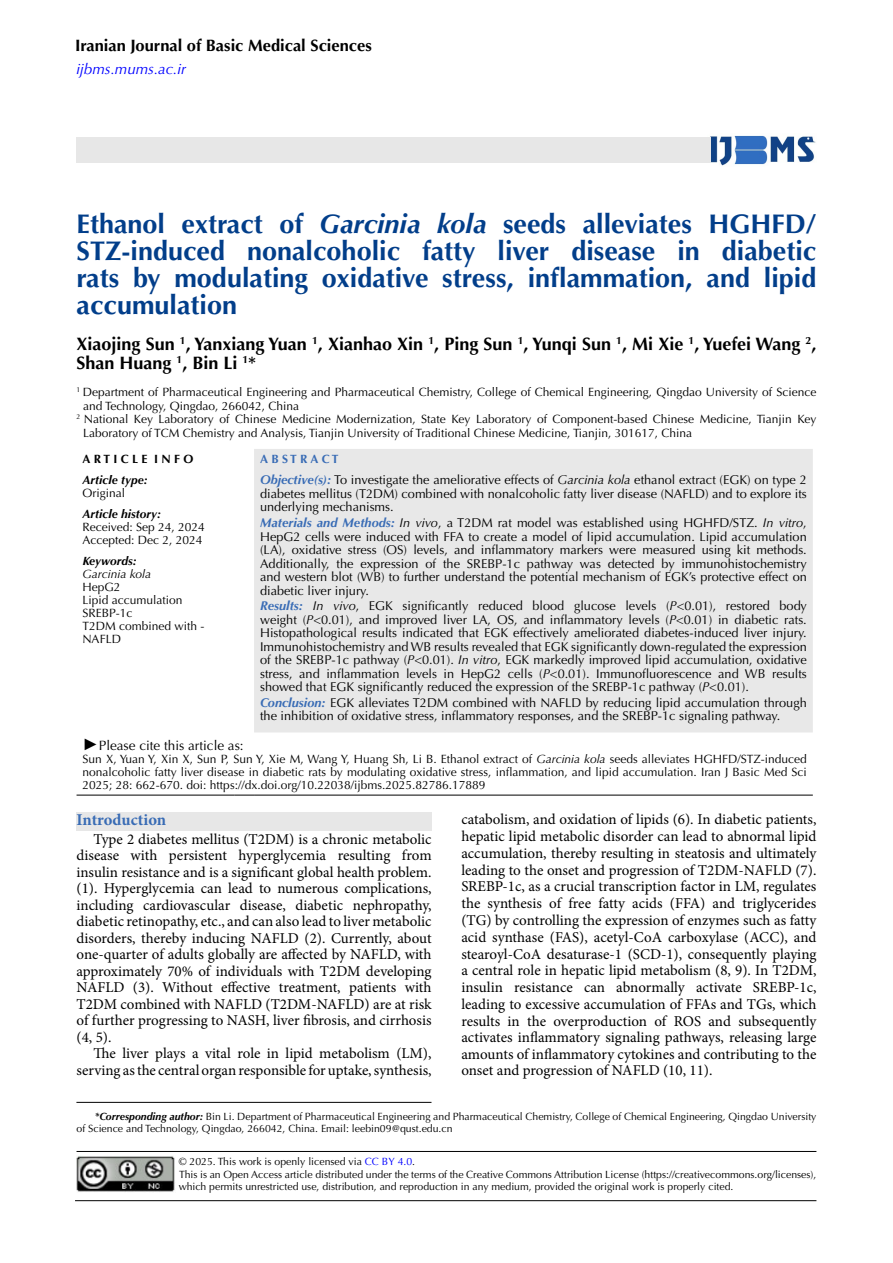
<style>
.page{position:relative;width:893px;height:1263px;background:#fff}
.page>*{position:absolute;margin:0;border:0;box-sizing:border-box;transform-origin:0 0}
.t1{font:700 27px/27px "Optima LT Std";color:#023e8a;text-align:justify}
.t2{font:700 18px/19.5px "Optima LT Std";color:#000}
.t3{font:700 16.5px "Optima LT Std";color:#000}
.t4{font:700 16.5px "Minion Pro";letter-spacing:-.005em;color:#396cb5}
.t5{font:15px/16.6px "Minion Pro";color:#000;text-align:justify}
.t6{font:italic 15px "Optima LT Std";color:#00f}
.t7{font:13.5px "Optima LT Std";color:#000}
.t8{font:12.75px/13.5px "Optima LT Std";color:#000;text-align:justify}
.t9{font:12px/13px "Optima LT Std";color:#000}
.t10{font:italic 700 12px "Optima LT Std";color:#000}
.t11{font:italic 12px "Optima LT Std";color:#000}
.t12{font:700 12px "Optima LT Std";color:#000}
.t13{font:700 12px "Optima LT Std";color:#396cb5}
.t14{font:10.5px/12.6px "Optima LT Std";color:#000}
.s1{font-style:italic}
.s2{font-weight:700;font-style:italic;color:#396cb5}
.s3{font-family:"Times New Roman";font-style:italic;font-size:16.5px}
.s4{font-weight:700;font-style:italic}
.s5{color:#00f}
</style>
<div class="page">
<hr style="left:77px;top:1151px;width:739px;height:1px;background:#000">
<div style="left:254px;top:449px;width:559px;height:283px;background:#e8e8e8"></div>
<hr style="left:77px;top:795px;width:158px;height:1px;background:#000">
<svg style="left:235px;top:795px;width:19px;height:1px"></svg>
<hr style="left:254px;top:795px;width:559px;height:1px;background:#000">
<div style="left:77px;top:812px;width:355px;height:18px;background:#e7e7e7"></div>
<img style="left:710px;top:135px;width:106px;height:31px">
<div style="left:77px;top:137px;width:634px;height:26px;background:#e7e7e7"></div>
<img style="left:77px;top:1156px;width:98px;height:36px">
<hr style="left:75px;top:1200px;width:741px;height:1px;background:#000">
<hr style="left:76px;top:1102px;width:355px;height:1px;background:#000">
<p class="t3" style="left:75px;top:36px;width:298px">Iranian Journal of Basic Medical Sciences</p>
<p class="t6" style="left:77px;top:61px;width:111px">ijbms.mums.ac.ir</p>
<h1 class="t1" style="left:77px;top:211px;width:741px">Ethanol extract of <span class="s1">Garcinia kola</span> seeds alleviates HGHFD/ STZ-induced nonalcoholic fatty liver disease in diabetic rats by modulating oxidative stress, inflammation, and lipid accumulation</h1>
<p class="t2" style="left:77px;top:334px;width:741px">Xiaojing Sun <sup>1</sup>, Yanxiang Yuan <sup>1</sup>, Xianhao Xin <sup>1</sup>, Ping Sun <sup>1</sup>, Yunqi Sun <sup>1</sup>, Mi Xie <sup>1</sup>, Yuefei Wang <sup>2</sup>,<br>Shan Huang <sup>1</sup>, Bin Li <sup>1</sup>*</p>
<p class="t9" style="left:77px;top:386px;width:741px"><sup>1</sup> Department of Pharmaceutical Engineering and Pharmaceutical Chemistry, College of Chemical Engineering, Qingdao University of Science</p>
<p class="t9" style="left:83px;top:399px;width:218px">and Technology, Qingdao, 266042, China</p>
<p class="t9" style="left:77px;top:413px;width:741px"><sup>2</sup> National Key Laboratory of Chinese Medicine Modernization, State Key Laboratory of Component-based Chinese Medicine, Tianjin Key</p>
<p class="t9" style="left:83px;top:426px;width:610px">Laboratory of TCM Chemistry and Analysis, Tianjin University of Traditional Chinese Medicine, Tianjin, 301617, China</p>
<p class="t12" style="left:83px;top:452px;width:112px">A R T I C L E I N F O</p>
<p class="t13" style="left:260px;top:452px;width:80px">A B S T R A C T</p>
<p class="t10" style="left:83px;top:473px;width:67px">Article type:</p>
<p class="t9" style="left:83px;top:486px;width:44px">Original</p>
<p class="t8" style="left:260px;top:474px;width:548px"><span class="s2">Objective(s):</span> To investigate the ameliorative effects of <span class="s1">Garcinia kola</span> ethanol extract (EGK) on type 2 diabetes mellitus (T2DM) combined with nonalcoholic fatty liver disease (NAFLD) and to explore its underlying mechanisms.</p>
<p class="t8" style="left:260px;top:516px;width:548px"><span class="s2">Materials and Methods:</span> <span class="s1">In vivo</span>, a T2DM rat model was established using HGHFD/STZ. <span class="s1">In vitro</span>, HepG2 cells were induced with FFA to create a model of lipid accumulation. Lipid accumulation (LA), oxidative stress (OS) levels, and inflammatory markers were measured using kit methods.<br>Additionally, the expression of the SREBP-1c pathway was detected by immunohistochemistry and western blot (WB) to further understand the potential mechanism of EGK’s protective effect on diabetic liver injury.</p>
<p class="t8" style="left:260px;top:599px;width:548px"><span class="s2">Results:</span> <span class="s1">In vivo</span>, EGK significantly reduced blood glucose levels (<span class="s1">P</span>&lt;0.01), restored body weight (<span class="s1">P</span>&lt;0.01), and improved liver LA, OS, and inflammatory levels (<span class="s1">P</span>&lt;0.01) in diabetic rats.<br>Histopathological results indicated that EGK effectively ameliorated diabetes-induced liver injury.<br>Immunohistochemistry and WB results revealed that EGK significantly down-regulated the expression of the SREBP-1c pathway (<span class="s1">P</span>&lt;0.01). <span class="s1">In vitro</span>, EGK markedly improved lipid accumulation, oxidative stress, and inflammation levels in HepG2 cells (<span class="s1">P</span>&lt;0.01). Immunofluorescence and WB results showed that EGK significantly reduced the expression of the SREBP-1c pathway (<span class="s1">P</span>&lt;0.01).</p>
<p class="t8" style="left:260px;top:696px;width:548px"><span class="s2">Conclusion:</span> EGK alleviates T2DM combined with NAFLD by reducing lipid accumulation through the inhibition of oxidative stress, inflammatory responses, and the SREBP-1c signaling pathway.</p>
<p class="t10" style="left:83px;top:507px;width:80px">Article history:</p>
<p class="t9" style="left:83px;top:520px;width:124px">Received: Sep 24, 2024<br>Accepted: Dec 2, 2024</p>
<p class="t10" style="left:83px;top:553px;width:56px">Keywords:</p>
<p class="t11" style="left:83px;top:567px;width:70px">Garcinia kola</p>
<p class="t9" style="left:83px;top:580px;width:124px">HepG2<br>Lipid accumulation<br>SREBP-1c<br>T2DM combined with -<br>NAFLD</p>
<p class="t7" style="left:83px;top:737px;width:163px"><span class="s3">►</span>Please cite this article as:</p>
<p class="t9" style="left:83px;top:752px;width:726px;text-align:justify">Sun X, Yuan Y, Xin X, Sun P, Sun Y, Xie M, Wang Y, Huang Sh, Li B. Ethanol extract of <span class="s1">Garcinia kola</span> seeds alleviates HGHFD/STZ-induced nonalcoholic fatty liver disease in diabetic rats by modulating oxidative stress, inflammation, and lipid accumulation. Iran J Basic Med Sci 2025; 28: 662-670. doi: https://dx.doi.org/10.22038/ijbms.2025.82786.17889</p>
<p class="t4" style="left:77px;top:808px;width:91px">Introduction</p>
<p class="t5" style="left:461px;top:811px;width:357px">catabolism, and oxidation of lipids (6). In diabetic patients, hepatic lipid metabolic disorder can lead to abnormal lipid accumulation, thereby resulting in steatosis and ultimately leading to the onset and progression of T2DM-NAFLD (7).<br>SREBP-1c, as a crucial transcription factor in LM, regulates the synthesis of free fatty acids (FFA) and triglycerides (TG) by controlling the expression of enzymes such as fatty acid synthase (FAS), acetyl-CoA carboxylase (ACC), and stearoyl-CoA desaturase-1 (SCD-1), consequently playing a central role in hepatic lipid metabolism (8, 9). In T2DM, insulin resistance can abnormally activate SREBP-1c, leading to excessive accumulation of FFAs and TGs, which results in the overproduction of ROS and subsequently activates inflammatory signaling pathways, releasing large amounts of inflammatory cytokines and contributing to the onset and progression of NAFLD (10, 11).</p>
<p class="t5" style="left:77px;top:831px;width:357px;text-indent:17px">Type 2 diabetes mellitus (T2DM) is a chronic metabolic disease with persistent hyperglycemia resulting from insulin resistance and is a significant global health problem. (1). Hyperglycemia can lead to numerous complications, including cardiovascular disease, diabetic nephropathy, diabetic retinopathy, etc., and can also lead to liver metabolic disorders, thereby inducing NAFLD (2). Currently, about one-quarter of adults globally are affected by NAFLD, with approximately 70% of individuals with T2DM developing NAFLD (3). Without effective treatment, patients with T2DM combined with NAFLD (T2DM-NAFLD) are at risk of further progressing to NASH, liver fibrosis, and cirrhosis (4, 5).</p>
<p class="t5" style="left:77px;top:1045px;width:357px;text-align:right">The liver plays a vital role in lipid metabolism (LM), serving as the central organ responsible for uptake, synthesis,</p>
<p class="t14" style="left:77px;top:1110px;width:741px;text-indent:18px"><span class="s4">*Corresponding author:</span> Bin Li. Department of Pharmaceutical Engineering and Pharmaceutical Chemistry, College of Chemical Engineering, Qingdao University of Science and Technology, Qingdao, 266042, China. Email: leebin09@qust.edu.cn</p>
<p class="t14" style="left:179px;top:1155px;width:639px">© 2025. This work is openly licensed via <span class="s5">CC BY 4.0</span>.<br>This is an Open Access article distributed under the terms of the Creative Commons Attribution License (https://creativecommons.org/licenses), which permits unrestricted use, distribution, and reproduction in any medium, provided the original work is properly cited.</p>
</div>
